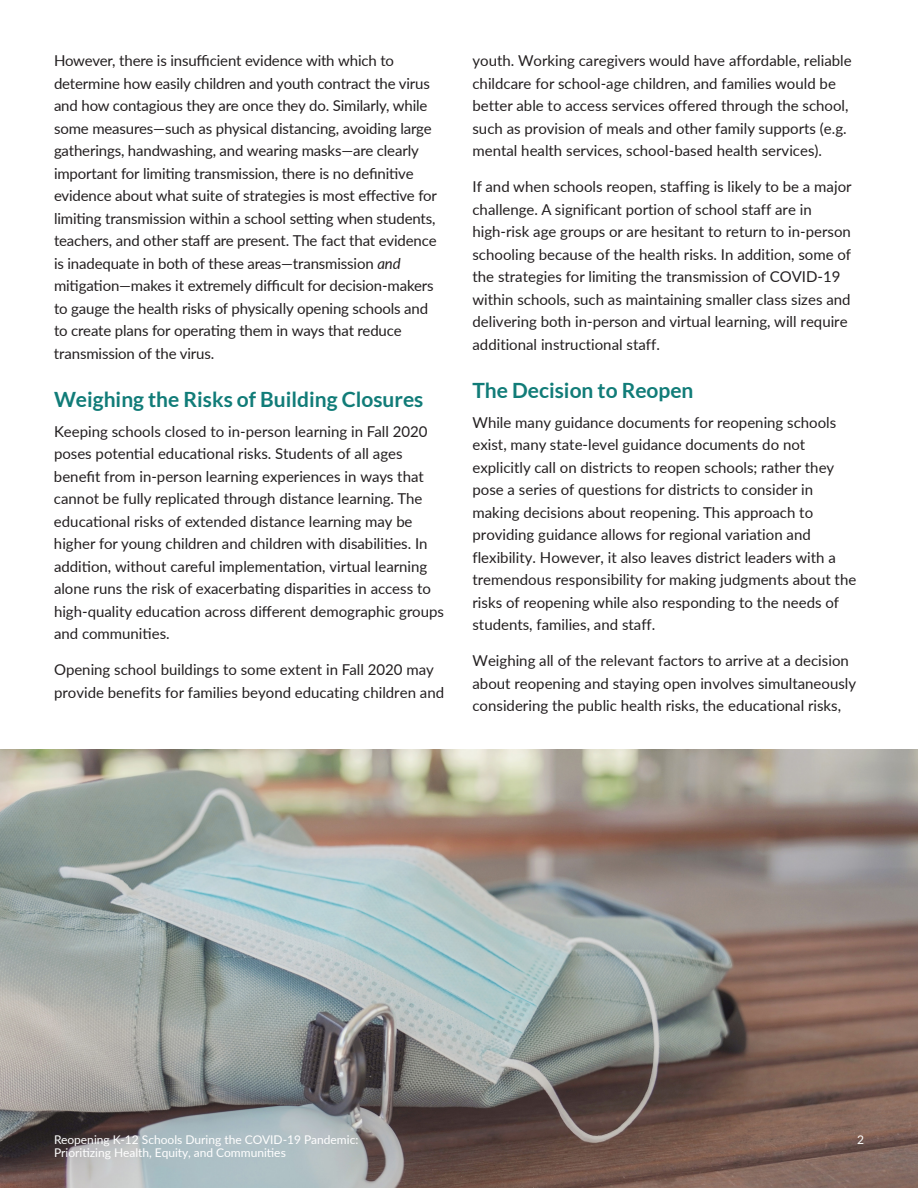
<style>
.page{position:relative;width:918px;height:1188px;background:#fff}
.page>*{position:absolute;margin:0;border:0;box-sizing:border-box;transform-origin:0 0}
.Body{font:700 21px "Lato";color:#117c78}
.Body-2{font:15px/22.5px "Lato";color:#231f20}
.Body-3{font:12px/13.5px "Lato";color:#fff}
.s1{font-style:italic}
</style>
<div class="page">
<img style="left:0;top:750px;width:918px;height:438px">
<p class="Body-2" style="left:54px;top:49px;width:385px">However, there is insufficient evidence with which to determine how easily children and youth contract the virus and how contagious they are once they do. Similarly, while some measures—such as physical distancing, avoiding large gatherings, handwashing, and wearing masks—are clearly important for limiting transmission, there is no definitive evidence about what suite of strategies is most effective for limiting transmission within a school setting when students, teachers, and other staff are present. The fact that evidence is inadequate in both of these areas—transmission <span class="s1">and </span>mitigation—makes it extremely difficult for decision-makers to gauge the health risks of physically opening schools and to create plans for operating them in ways that reduce transmission of the virus.</p>
<p class="Body" style="left:54px;top:388px;width:371px">Weighing the Risks of Building Closures</p>
<p class="Body-2" style="left:54px;top:419px;width:392px">Keeping schools closed to in-person learning in Fall 2020 poses potential educational risks. Students of all ages benefit from in-person learning experiences in ways that cannot be fully replicated through distance learning. The educational risks of extended distance learning may be higher for young children and children with disabilities. In addition, without careful implementation, virtual learning alone runs the risk of exacerbating disparities in access to high-quality education across different demographic groups and communities.</p>
<p class="Body-2" style="left:54px;top:658px;width:392px">Opening school buildings to some extent in Fall 2020 may provide benefits for families beyond educating children and</p>
<p class="Body-2" style="left:472px;top:49px;width:381px">youth. Working caregivers would have affordable, reliable childcare for school-age children, and families would be better able to access services offered through the school, such as provision of meals and other family supports (e.g. mental health services, school-based health services).</p>
<p class="Body-2" style="left:472px;top:175px;width:381px">If and when schools reopen, staffing is likely to be a major challenge. A significant portion of school staff are in high-risk age groups or are hesitant to return to in-person schooling because of the health risks. In addition, some of the strategies for limiting the transmission of COVID-19 within schools, such as maintaining smaller class sizes and delivering both in-person and virtual learning, will require additional instructional staff.</p>
<p class="Body" style="left:472px;top:379px;width:223px">The Decision to Reopen</p>
<p class="Body-2" style="left:472px;top:410px;width:385px">While many guidance documents for reopening schools exist, many state-level guidance documents do not explicitly call on districts to reopen schools; rather they pose a series of questions for districts to consider in making decisions about reopening. This approach to providing guidance allows for regional variation and flexibility. However, it also leaves district leaders with a tremendous responsibility for making judgments about the risks of reopening while also responding to the needs of students, families, and staff.</p>
<p class="Body-2" style="left:472px;top:649px;width:385px">Weighing all of the relevant factors to arrive at a decision about reopening and staying open involves simultaneously considering the public health risks, the educational risks,</p>
<p class="Body-3" style="left:54px;top:1132px;width:306px">Reopening K-12 Schools During the COVID-19 Pandemic:<br>Prioritizing Health, Equity, and Communities</p>
<p class="Body-3" style="left:857px;top:1132px;width:8px">2</p>
</div>
